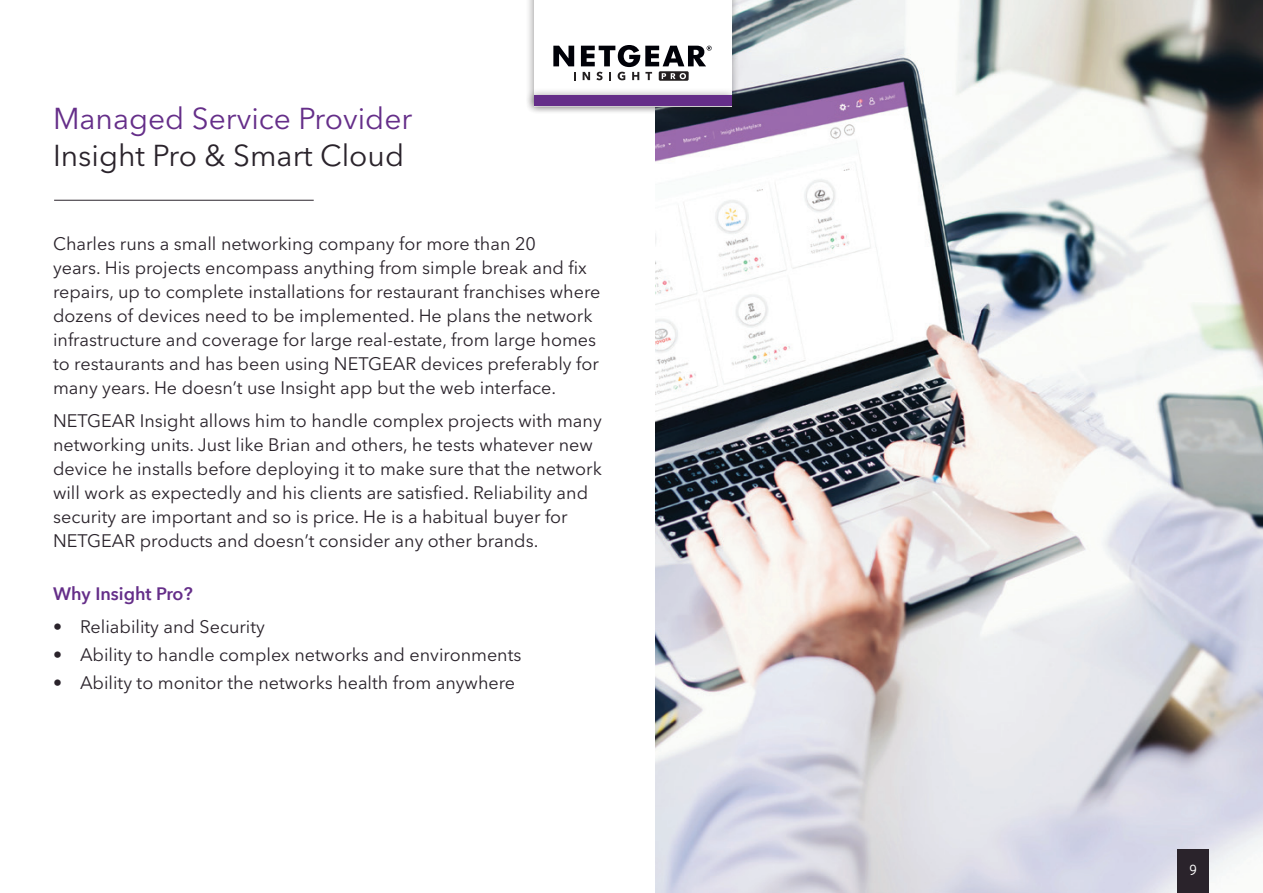
<style>
.page{position:relative;width:1263px;height:893px;background:#fff}
.page>*{position:absolute;margin:0;border:0;box-sizing:border-box;transform-origin:0 0}
.t1{font:30px/37.5px "Avenir Next LT Pro";color:#652e89}
.t2{font:18px/24px "Avenir Next LT Pro";color:#2a232b}
.t3{font:600 18px "Avenir Next";color:#652e89}
.t4{font:13.5px "Taub Sans";color:#fff}
.s1{color:#2a232b}
</style>
<div class="page">
<img style="left:655px;top:0;width:608px;height:893px">
<hr style="left:54px;top:200px;width:260px;height:1px;background:#2a232b">
<div style="left:526px;top:0;width:213px;height:115px;background:#231f20;opacity:.45"></div>
<div style="left:534px;top:0;width:197px;height:106px;background:#fff"></div>
<svg style="left:659px;top:71px;width:30px;height:10px"></svg>
<svg style="left:553px;top:45px;width:159px;height:35px"></svg>
<div style="left:526px;top:87px;width:213px;height:27px;background:#231f20;opacity:.45"></div>
<div style="left:534px;top:96px;width:197px;height:10px;background:#652e89"></div>
<div style="left:1177px;top:849px;width:32px;height:44px;background:#2a232b"></div>
<p class="t1" style="left:53px;top:100px;width:361px">Managed Service Provider<br><span class="s1">Insight Pro &amp; Smart Cloud</span></p>
<p class="t2" style="left:53px;top:232px;width:549px">Charles runs a small networking company for more than 20<br>years. His projects encompass anything from simple break and fix repairs, up to complete installations for restaurant franchises where dozens of devices need to be implemented. He plans the network infrastructure and coverage for large real-estate, from large homes to restaurants and has been using NETGEAR devices preferably for many years. He doesn’t use Insight app but the web interface.</p>
<p class="t2" style="left:53px;top:408px;width:550px">NETGEAR Insight allows him to handle complex projects with many networking units. Just like Brian and others, he tests whatever new device he installs before deploying it to make sure that the network will work as expectedly and his clients are satisfied. Reliability and security are important and so is price. He is a habitual buyer for NETGEAR products and doesn’t consider any other brands.</p>
<p class="t3" style="left:53px;top:579px;width:141px">Why Insight Pro?</p>
<p class="t2" style="left:53px;top:614px;width:213px">• Reliability and Security</p>
<p class="t2" style="left:53px;top:643px;width:470px">• Ability to handle complex networks and environments</p>
<p class="t2" style="left:53px;top:671px;width:464px">• Ability to monitor the networks health from anywhere</p>
<p class="t4" style="left:1189px;top:861px;width:9px">9</p>
</div>
